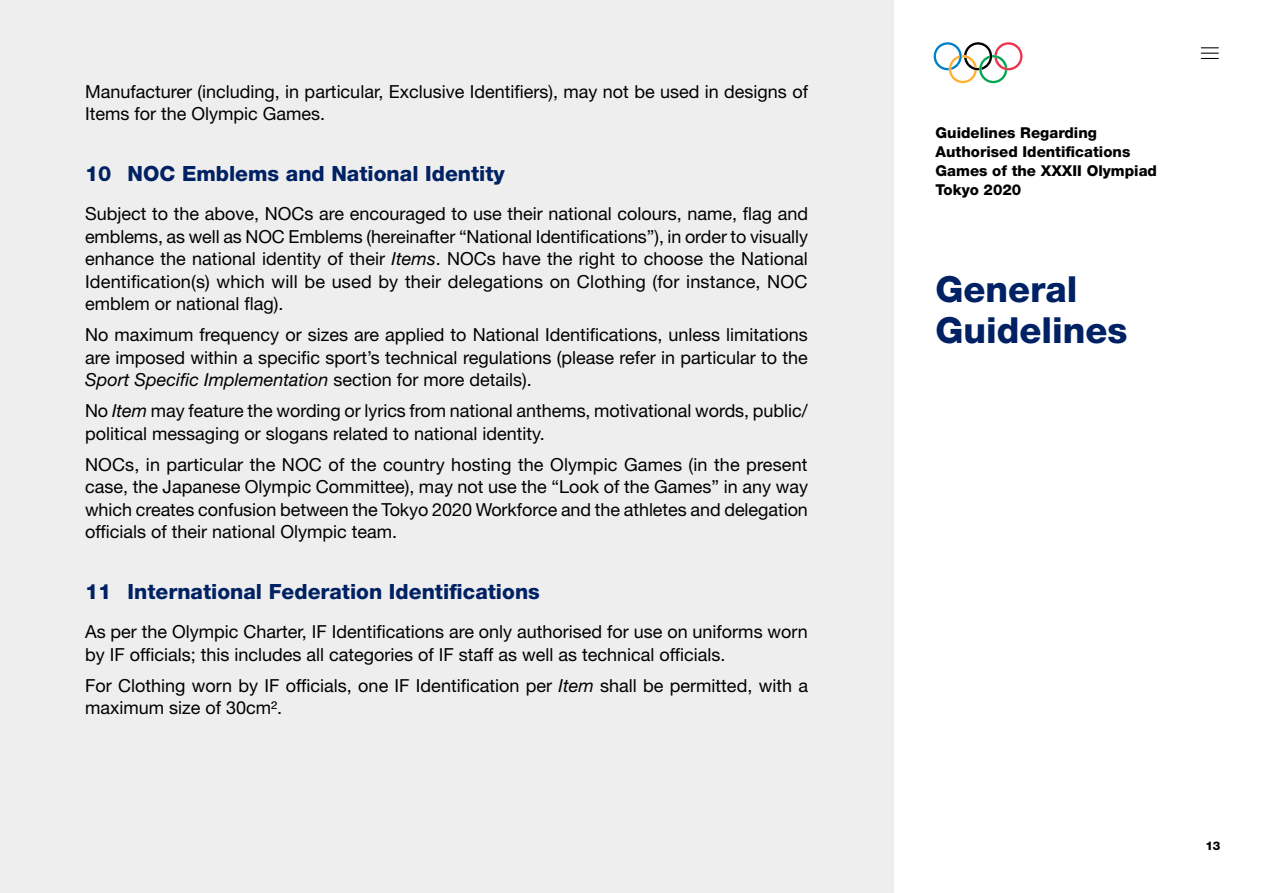
<style>
.page{position:relative;width:1263px;height:893px;background:#fff}
.page>*{position:absolute;margin:0;border:0;box-sizing:border-box;transform-origin:0 0}
.t1{font:800 36px/40.5px "Helvetica Neue LT Std";color:#002163}
.t2{font:800 21px "Helvetica Neue LT Std";color:#002163}
.Text{font:18px/22.5px "Helvetica Neue LT Std";color:#000}
.t3{font:800 15px/18.8px "Helvetica Neue LT Std";color:#000}
.t4{font:800 12px "Helvetica Neue LT Std";color:#000}
.s1{font-style:italic}
</style>
<div class="page">
<div style="left:0;top:0;width:893px;height:893px;background:#eee"></div>
<svg style="left:934px;top:42px;width:88px;height:41px"></svg>
<svg style="left:1201px;top:47px;width:18px;height:12px"></svg>
<p class="Text" style="left:85px;top:80px;width:724px">Manufacturer (including, in particular, Exclusive Identifiers), may not be used in designs of<br>Items for the Olympic Games.</p>
<p class="t2" style="left:85px;top:161px;width:421px">10 NOC Emblems and National Identity</p>
<p class="Text" style="left:85px;top:202px;width:724px;text-align:justify">Subject to the above, NOCs are encouraged to use their national colours, name, flag and emblems, as well as NOC Emblems (hereinafter “National Identifications”), in order to visually enhance the national identity of their <span class="s1">Items</span>. NOCs have the right to choose the National Identification(s) which will be used by their delegations on Clothing (for instance, NOC emblem or national flag).</p>
<p class="Text" style="left:85px;top:323px;width:724px;text-align:justify">No maximum frequency or sizes are applied to National Identifications, unless limitations are imposed within a specific sport’s technical regulations (please refer in particular to the <span class="s1">Sport Specific Implementation</span> section for more details).</p>
<p class="Text" style="left:85px;top:399px;width:724px">No <span class="s1">Item</span> may feature the wording or lyrics from national anthems, motivational words, public/ political messaging or slogans related to national identity.</p>
<p class="Text" style="left:85px;top:453px;width:724px;text-align:justify">NOCs, in particular the NOC of the country hosting the Olympic Games (in the present case, the Japanese Olympic Committee), may not use the “Look of the Games” in any way which creates confusion between the Tokyo 2020 Workforce and the athletes and delegation officials of their national Olympic team.</p>
<p class="t2" style="left:85px;top:578px;width:456px">11 International Federation Identifications</p>
<p class="Text" style="left:85px;top:620px;width:724px">As per the Olympic Charter, IF Identifications are only authorised for use on uniforms worn by IF officials; this includes all categories of IF staff as well as technical officials.</p>
<p class="Text" style="left:85px;top:674px;width:724px">For Clothing worn by IF officials, one IF Identification per <span class="s1">Item</span> shall be permitted, with a maximum size of 30cm2.</p>
<p class="t3" style="left:935px;top:124px;width:223px">Guidelines Regarding<br>Authorised Identifications<br>Games of the XXXII Olympiad<br>Tokyo 2020</p>
<h1 class="t1" style="left:935px;top:269px;width:194px">General<br>Guidelines</h1>
<p class="t4" style="left:1205px;top:839px;width:17px">13</p>
</div>
